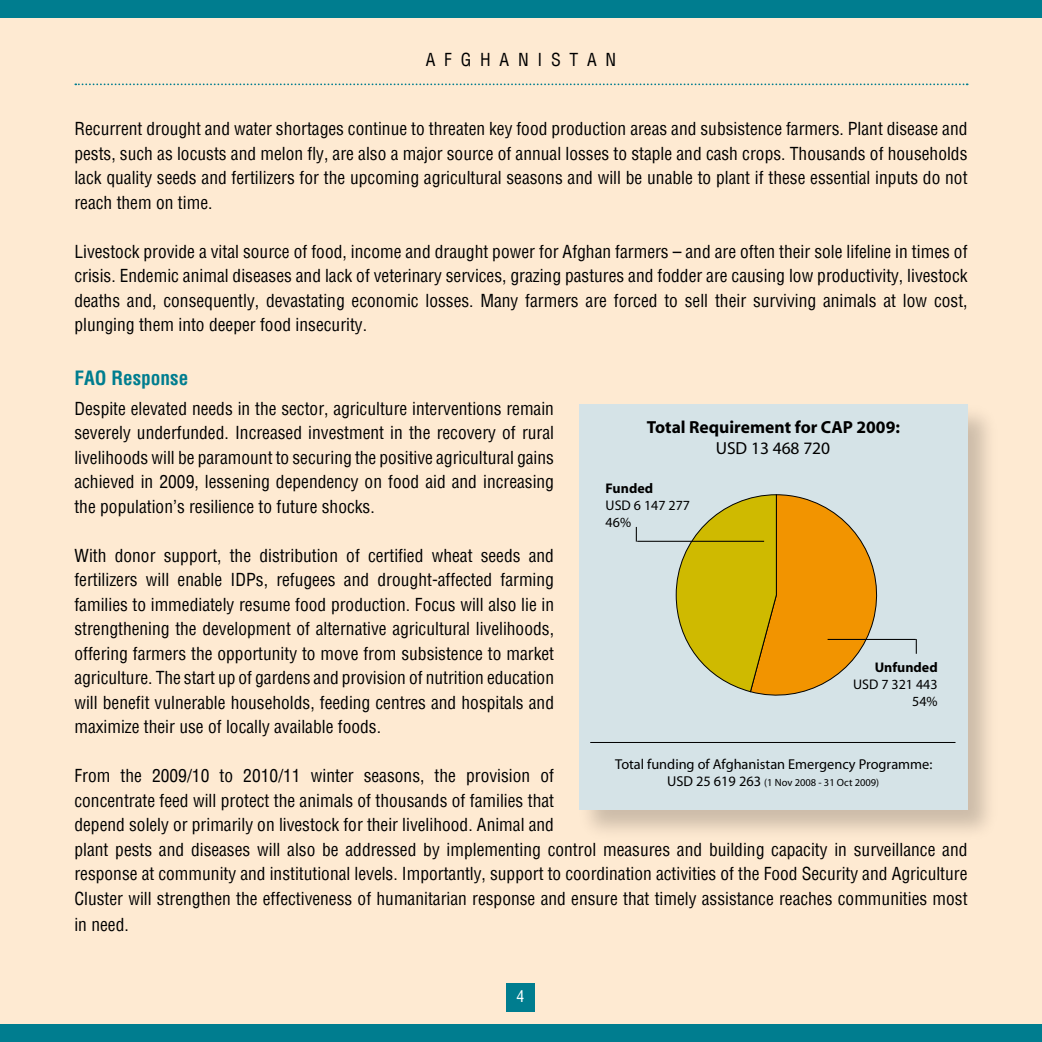
<style>
.page{position:relative;width:1042px;height:1042px;background:#feead2}
.page>*{position:absolute;margin:0;border:0;box-sizing:border-box;transform-origin:0 0}
.t1{font:700 condensed 19.25px "Helvetica";color:#007d8f}
.t2{font:condensed 17.5px/24.5px "Helvetica";color:#000;text-align:justify}
.t3{font:700 17.5px "Myriad";color:#000}
.t4{font:condensed 17.5px "Helvetica";letter-spacing:.5em;color:#000}
.t5{font:17.5px "Myriad";color:#000}
.t6{font:14.35px "Myriad";color:#000}
.t7{font:14px/16.8px "Myriad";color:#000}
.t8{font:700 14px "Myriad";color:#000}
.t9{font:10.5px "Myriad";color:#000}
.s1{font-size:14.35px}
</style>
<div class="page">
<svg style="left:75px;top:83px;width:892px;height:2px"></svg>
<div style="left:577px;top:403px;width:423px;height:438px;background:#000;opacity:.2"></div>
<div style="left:579px;top:405px;width:388px;height:405px;background:#d5e3e7"></div>
<svg style="left:676px;top:494px;width:212px;height:202px"></svg>
<svg style="left:916px;top:639px;width:1px;height:15px"></svg>
<hr style="left:827px;top:639px;width:88px;height:1px;background:#000">
<svg style="left:636px;top:527px;width:1px;height:15px"></svg>
<hr style="left:637px;top:541px;width:127px;height:1px;background:#000">
<hr style="left:590px;top:742px;width:365px;height:1px;background:#000">
<div style="left:0;top:0;width:1042px;height:17px;background:#007d8f"></div>
<div style="left:0;top:1024px;width:1042px;height:18px;background:#007d8f"></div>
<div style="left:506px;top:983px;width:28px;height:29px;background:#007d8f"></div>
<p class="t4" style="left:426px;top:49px;width:192px">AFGHANISTAN</p>
<p class="t2" style="left:74px;top:116px;width:894px">Recurrent drought and water shortages continue to threaten key food production areas and subsistence farmers. Plant disease and pests, such as locusts and melon fly, are also a major source of annual losses to staple and cash crops. Thousands of households lack quality seeds and fertilizers for the upcoming agricultural seasons and will be unable to plant if these essential inputs do not reach them on time.</p>
<p class="t2" style="left:74px;top:239px;width:894px">Livestock provide a vital source of food, income and draught power for Afghan farmers – and are often their sole lifeline in times of crisis. Endemic animal diseases and lack of veterinary services, grazing pastures and fodder are causing low productivity, livestock deaths and, consequently, devastating economic losses. Many farmers are forced to sell their surviving animals at low cost, plunging them into deeper food insecurity.</p>
<p class="t1" style="left:74px;top:365px;width:115px">FAO Response</p>
<p class="t2" style="left:74px;top:396px;width:481px">Despite elevated needs in the sector, agriculture interventions remain severely underfunded. Increased investment in the recovery of rural livelihoods will be paramount to securing the positive agricultural gains achieved in 2009, lessening dependency on food aid and increasing the population’s resilience to future shocks.</p>
<p class="t2" style="left:74px;top:543px;width:481px">With donor support, the distribution of certified wheat seeds and fertilizers will enable IDPs, refugees and drought-affected farming families to immediately resume food production. Focus will also lie in strengthening the development of alternative agricultural livelihoods, offering farmers the opportunity to move from subsistence to market agriculture. The start up of gardens and provision of nutrition education will benefit vulnerable households, feeding centres and hospitals and maximize their use of locally available foods.</p>
<p class="t2" style="left:74px;top:763px;width:894px;text-align:left">From the 2009/10 to 2010/11 winter seasons, the provision of<br>concentrate feed will protect the animals of thousands of families that<br>depend solely or primarily on livestock for their livelihood. Animal and<br>plant pests and diseases will also be addressed by implementing control measures and building capacity in surveillance and response at community and institutional levels. Importantly, support to coordination activities of the Food Security and Agriculture Cluster will strengthen the effectiveness of humanitarian response and ensure that timely assistance reaches communities most</p>
<p class="t2" style="left:74px;top:912px;width:56px">in need.</p>
<p class="t3" style="left:647px;top:418px;width:254px">Total Requirement for CAP 2009:</p>
<p class="t5" style="left:716px;top:439px;width:116px">USD 13 468 720</p>
<p class="t8" style="left:605px;top:481px;width:49px">Funded</p>
<p class="t7" style="left:605px;top:497px;width:86px">USD 6 147 277<br>46%</p>
<p class="t8" style="left:874px;top:660px;width:64px">Unfunded</p>
<p class="t7" style="left:853px;top:677px;width:86px;text-align:right">USD 7 321 443<br>54%</p>
<p class="t6" style="left:615px;top:757px;width:319px">Total funding of Afghanistan Emergency Programme:</p>
<p class="t9" style="left:667px;top:777px;width:213px"><span class="s1">USD 25 619 263</span> (1 Nov 2008 - 31 Oct 2009)</p>
</div>
